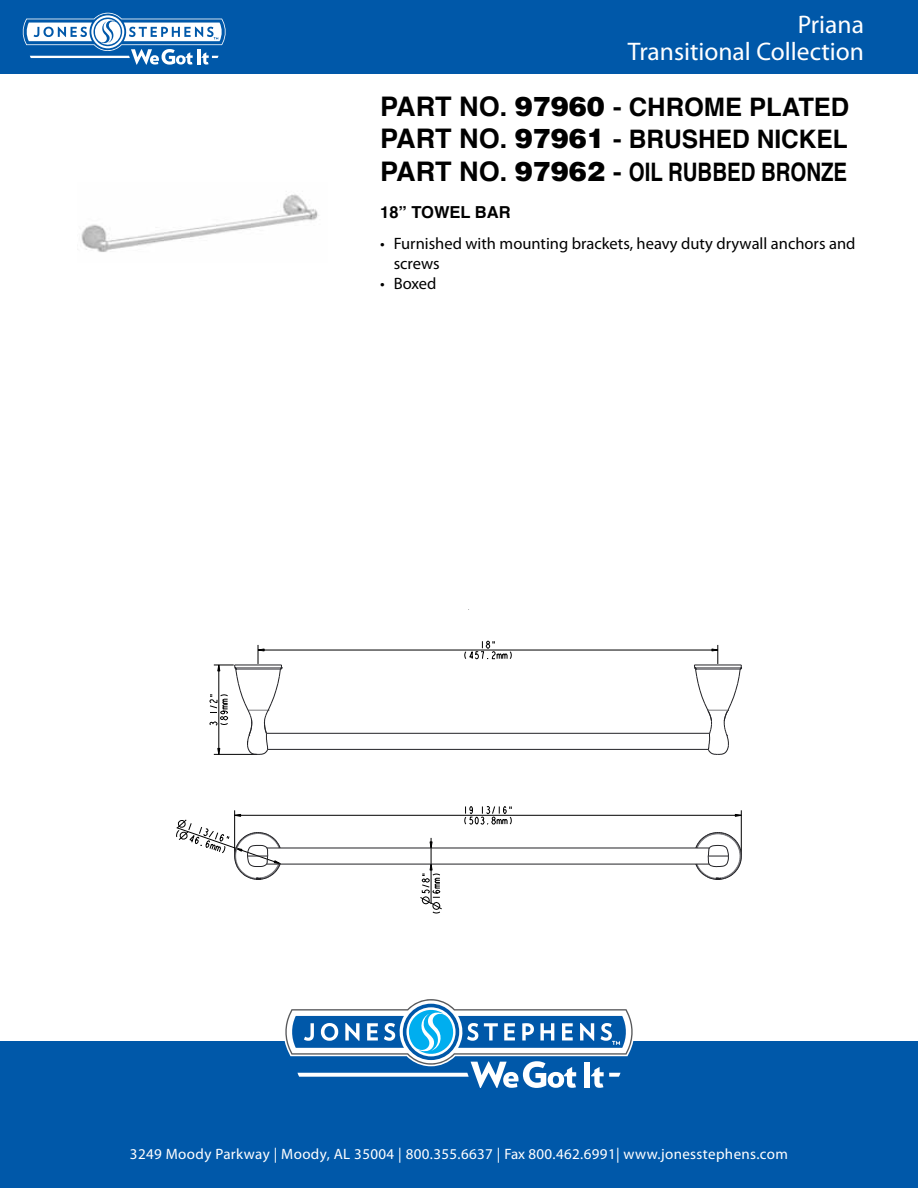
<style>
.page{position:relative;width:918px;height:1188px;background:#fff}
.page>*{position:absolute;margin:0;border:0;box-sizing:border-box;transform-origin:0 0}
.t1{font:700 25.5px/32.4px "Helvetica";color:#000;text-align:justify}
.t2{font:25.5px/27px "Myriad Pro";color:#fff;text-align:right}
.t3{font:16.5px/19.8px "Myriad Pro";color:#000}
.t4{font:700 16.5px "Helvetica";color:#000}
.t5{font:15px "Myriad Pro";letter-spacing:.025em;color:#fff}
.s1{font-size:27px}
.s2{font-weight:900;font-size:27px}
</style>
<div class="page">
<div style="left:0;top:1041px;width:918px;height:147px;background:#0058a9"></div>
<svg style="left:284px;top:999px;width:350px;height:89px"></svg>
<div style="left:0;top:0;width:918px;height:73px;background:#0058a9"></div>
<svg style="left:22px;top:13px;width:204px;height:52px"></svg>
<img style="left:81px;top:194px;width:238px;height:58px">
<svg style="left:464px;top:641px;width:48px;height:18px"></svg>
<svg style="left:464px;top:806px;width:48px;height:19px"></svg>
<svg style="left:735px;top:814px;width:6px;height:3px"></svg>
<svg style="left:420px;top:865px;width:22px;height:48px"></svg>
<hr style="left:234px;top:810px;width:1px;height:45px;background:#000">
<hr style="left:431px;top:838px;width:1px;height:66px;background:#000">
<hr style="left:235px;top:815px;width:506px;height:1px;background:#000">
<hr style="left:741px;top:810px;width:1px;height:45px;background:#000">
<hr style="left:258px;top:650px;width:460px;height:1px;background:#000">
<hr style="left:267px;top:864px;width:442px;height:1px;background:#222226">
<hr style="left:267px;top:848px;width:442px;height:1px;background:#222226">
<hr style="left:268px;top:749px;width:440px;height:1px;background:#222226">
<hr style="left:266px;top:733px;width:444px;height:1px;background:#222226">
<svg style="left:695px;top:832px;width:47px;height:48px"></svg>
<svg style="left:176px;top:814px;width:105px;height:66px"></svg>
<svg style="left:694px;top:645px;width:48px;height:110px"></svg>
<svg style="left:210px;top:645px;width:72px;height:110px"></svg>
<h1 class="t2" style="left:628px;top:11px;width:238px">Priana<br>Transitional Collection</h1>
<h1 class="t1" style="left:380px;top:91px;width:471px"><span class="s1">PART NO.</span> <span class="s2">97960</span> - CHROME PLATED <span class="s1">PART NO.</span> <span class="s2">97961</span> - BRUSHED NICKEL <span class="s1">PART NO.</span> <span class="s2">97962</span> - OIL RUBBED BRONZE</h1>
<p class="t4" style="left:380px;top:199px;width:132px">18” TOWEL BAR</p>
<p class="t3" style="left:394px;top:233px;width:463px;text-indent:-13px">• Furnished with mounting brackets, heavy duty drywall anchors and screws</p>
<p class="t3" style="left:380px;top:273px;width:58px">• Boxed</p>
<p class="t5" style="left:130px;top:1145px;width:660px">3249 Moody Parkway | Moody, AL 35004 | 800.355.6637 | Fax 800.462.6991| www.jonesstephens.com</p>
</div>
